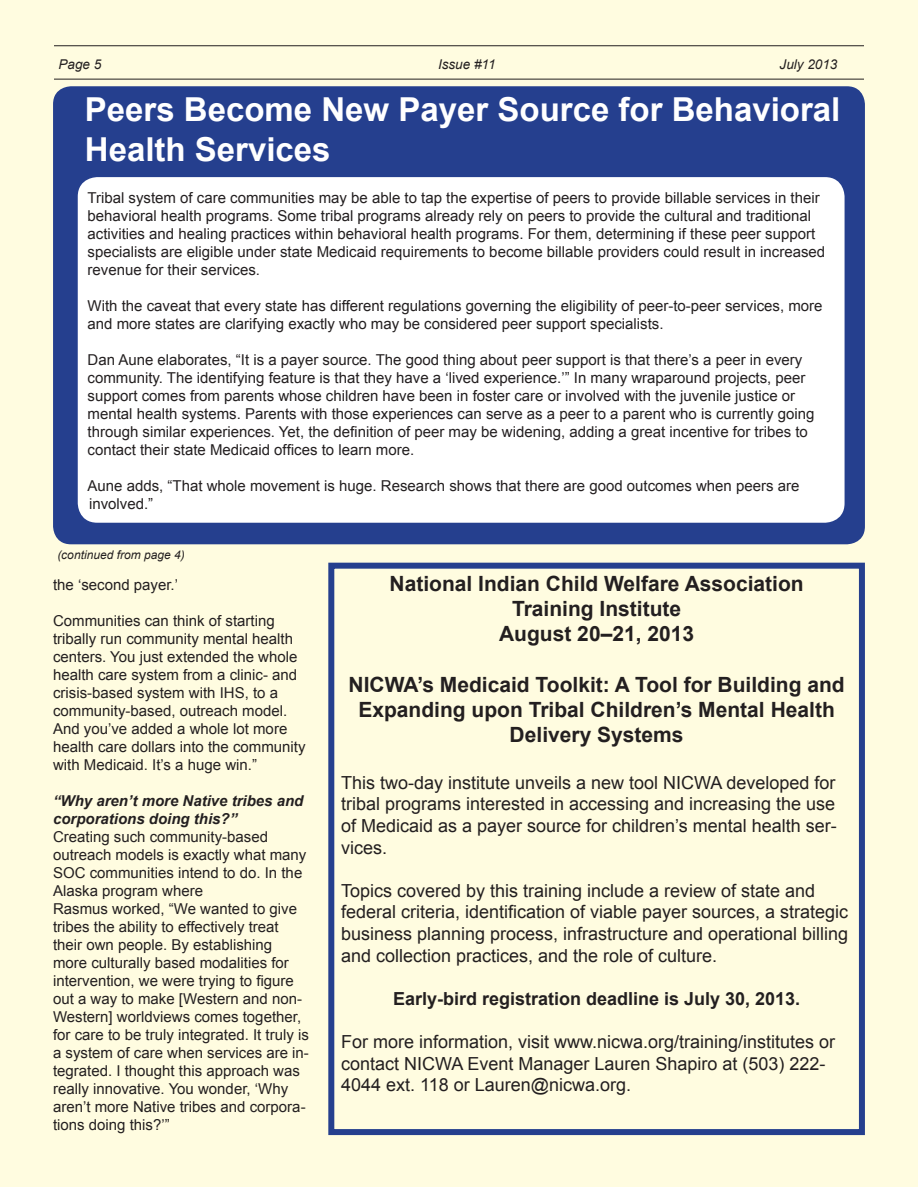
<style>
.page{position:relative;width:918px;height:1188px;background:#fff}
.page>*{position:absolute;margin:0;border:0;box-sizing:border-box;transform-origin:0 0}
.t1{font:700 33px/39.6px "Arial";color:#fff}
.t2{font:700 21px/25.2px "Arial";color:#231f20;text-align:center}
.t3{font:18px/21.6px "Arial";color:#231f20}
.t4{font:700 18px "Arial";color:#231f20}
.t5{font:15px/18px "Arial";color:#231f20}
.t6{font:italic 700 15px/18px "Arial";color:#231f20}
.t7{font:italic 13.5px "Arial";color:#231f20}
.t8{font:italic 12px "Arial";color:#231f20}
</style>
<div class="page">
<div style="left:0;top:0;width:918px;height:1186px;background:#fffce0"></div>
<hr style="left:54px;top:45px;width:810px;height:1px;background:#231f20">
<hr style="left:54px;top:79px;width:810px;height:1px;background:#231f20">
<div style="left:53px;top:86px;width:812px;height:458px;background:#253f8e;border-radius:18px"></div>
<div style="left:79px;top:179px;width:764px;height:342px;background:#fff;border-radius:18px"></div>
<div style="left:78px;top:177px;width:767px;height:346px;border:3px solid #fff;border-radius:18px"></div>
<div style="left:328px;top:563px;width:537px;height:572px;border:6px solid #253f8e"></div>
<p class="t7" style="left:58px;top:56px;width:44px">Page 5</p>
<p class="t7" style="left:438px;top:56px;width:59px">Issue #11</p>
<p class="t7" style="left:780px;top:56px;width:59px">July 2013</p>
<p class="t1" style="left:85px;top:91px;width:757px">Peers Become New Payer Source for Behavioral<br>Health Services</p>
<p class="t5" style="left:88px;top:189px;width:739px">Tribal system of care communities may be able to tap the expertise of peers to provide billable services in their behavioral health programs. Some tribal programs already rely on peers to provide the cultural and traditional activities and healing practices within behavioral health programs. For them, determining if these peer support specialists are eligible under state Medicaid requirements to become billable providers could result in increased revenue for their services.</p>
<p class="t5" style="left:88px;top:297px;width:737px">With the caveat that every state has different regulations governing the eligibility of peer-to-peer services, more and more states are clarifying exactly who may be considered peer support specialists.</p>
<p class="t5" style="left:88px;top:351px;width:728px">Dan Aune elaborates, “It is a payer source. The good thing about peer support is that there’s a peer in every community. The identifying feature is that they have a ‘lived experience.’” In many wraparound projects, peer support comes from parents whose children have been in foster care or involved with the juvenile justice or mental health systems. Parents with those experiences can serve as a peer to a parent who is currently going through similar experiences. Yet, the definition of peer may be widening, adding a great incentive for tribes to contact their state Medicaid offices to learn more.</p>
<p class="t5" style="left:88px;top:477px;width:714px">Aune adds, “That whole movement is huge. Research shows that there are good outcomes when peers are involved.”</p>
<p class="t8" style="left:57px;top:547px;width:129px">(continued from page 4)</p>
<p class="t5" style="left:53px;top:576px;width:127px">the ‘second payer.’</p>
<p class="t5" style="left:53px;top:612px;width:254px">Communities can think of starting tribally run community mental health centers. You just extended the whole health care system from a clinic- and crisis-based system with IHS, to a community-based, outreach model.<br>And you’ve added a whole lot more health care dollars into the community with Medicaid. It’s a huge win.”</p>
<p class="t6" style="left:53px;top:792px;width:252px">“Why aren’t more Native tribes and corporations doing this?”</p>
<p class="t5" style="left:53px;top:828px;width:255px">Creating such community-based outreach models is exactly what many<br>SOC communities intend to do. In the<br>Alaska program where</p>
<p class="t5" style="left:53px;top:900px;width:257px">Rasmus worked, “We wanted to give tribes the ability to effectively treat their own people. By establishing more culturally based modalities for intervention, we were trying to figure out a way to make [Western and non-Western] worldviews comes together, for care to be truly integrated. It truly is a system of care when services are in&shy;tegrated. I thought this approach was really innovative. You wonder, ‘Why aren’t more Native tribes and corpora&shy;tions doing this?’”</p>
<p class="t2" style="left:390px;top:571px;width:416px">National Indian Child Welfare Association</p>
<p class="t2" style="left:512px;top:597px;width:171px">Training Institute</p>
<p class="t2" style="left:499px;top:622px;width:196px">August 20–21, 2013</p>
<p class="t2" style="left:349px;top:672px;width:498px">NICWA’s Medicaid Toolkit: A Tool for Building and<br>Expanding upon Tribal Children’s Mental Health<br>Delivery Systems</p>
<p class="t3" style="left:341px;top:772px;width:497px;text-align:justify">This two-day institute unveils a new tool NICWA developed for tribal programs interested in accessing and increasing the use of Medicaid as a payer source for children’s mental health ser&shy;vices.</p>
<p class="t3" style="left:341px;top:880px;width:509px">Topics covered by this training include a review of state and federal criteria, identification of viable payer sources, a strategic business planning process, infrastructure and operational billing and collection practices, and the role of culture.</p>
<p class="t4" style="left:393px;top:986px;width:409px">Early-bird registration deadline is July 30, 2013.</p>
<p class="t3" style="left:341px;top:1031px;width:496px">For more information, visit www.nicwa.org/training/institutes or contact NICWA Event Manager Lauren Shapiro at (503) 222-<br>4044 ext. 118 or Lauren@nicwa.org.</p>
</div>
